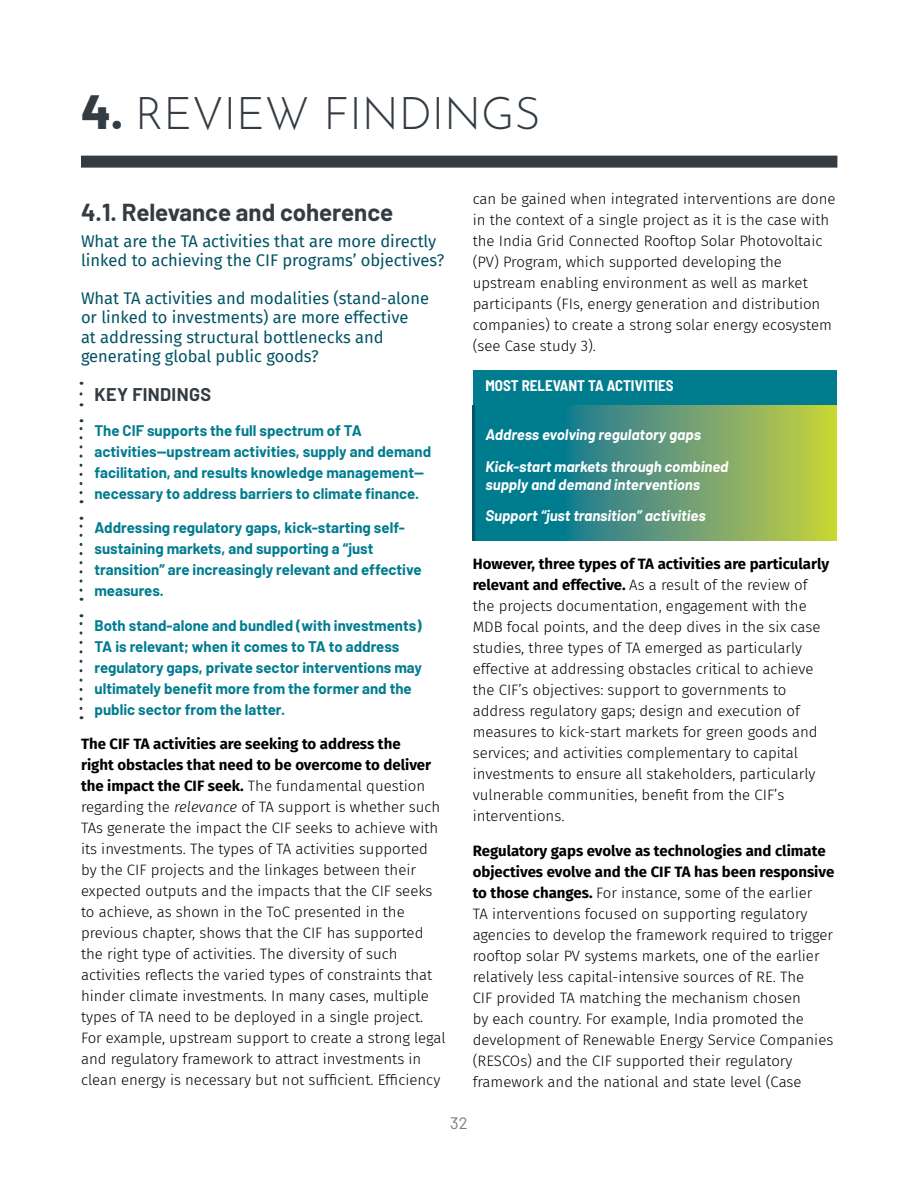
<style>
.page{position:relative;width:918px;height:1188px;background:#fff}
.page>*{position:absolute;margin:0;border:0;box-sizing:border-box;transform-origin:0 0}
.t1{font:100 45px "Josefin Sans";color:#333c42}
.t2{font:700 24px "Barlow";letter-spacing:-.005em;color:#333c42}
.Executive_Summary_Ke{font:700 18px "Barlow";letter-spacing:.02em;color:#333c42}
.Question{font:16.5px/19.5px "Fira Sans";color:#005364}
.t3{font:16.5px "Barlow";color:#807876}
.Body_text_10_14{font:300 15px/21px "Fira Sans";color:#000}
.Executive_Summary_Ke-2{font:700 15px/21px "Barlow";color:#007c8f}
.Table_Sub_Header_Tex{font:italic 700 15px/18px "Barlow";color:#fff}
.Table_text_header{font:700 semi-condensed 15px "Barlow";color:#fff}
.s1{font-family:"Barlow";font-weight:800;font-size:48px}
.s2{font-weight:700}
.s3{font-style:italic}
</style>
<div class="page">
<div style="left:81px;top:156px;width:756px;height:12px;background:#333c42"></div>
<svg style="left:80px;top:419px;width:2px;height:74px"></svg>
<svg style="left:80px;top:517px;width:2px;height:73px"></svg>
<svg style="left:80px;top:614px;width:2px;height:94px"></svg>
<div style="left:473px;top:370px;width:363px;height:36px;background:#007c8f"></div>
<svg style="left:473px;top:406px;width:363px;height:135px;background:#569a74"></svg>
<p class="t1" style="left:81px;top:79px;width:461px"><span class="s1">4.</span> REVIEW FINDINGS</p>
<p class="t2" style="left:81px;top:194px;width:314px">4.1. Relevance and coherence</p>
<p class="Question" style="left:81px;top:231px;width:365px">What are the TA activities that are more directly linked to achieving the CIF programs’ objectives?</p>
<p class="Question" style="left:81px;top:288px;width:350px">What TA activities and modalities (stand-alone or linked to investments) are more effective<br>at addressing structural bottlenecks and generating global public goods?</p>
<p class="Executive_Summary_Ke" style="left:94px;top:381px;width:118px">KEY FINDINGS</p>
<p class="Executive_Summary_Ke-2" style="left:94px;top:419px;width:338px">The CIF supports the full spectrum of TA activities—upstream activities, supply and demand facilitation, and results knowledge management— necessary to address barriers to climate finance.</p>
<p class="Executive_Summary_Ke-2" style="left:94px;top:516px;width:329px">Addressing regulatory gaps, kick-starting self&shy;sustaining markets, and supporting a “just transition” are increasingly relevant and effective measures.</p>
<p class="Executive_Summary_Ke-2" style="left:94px;top:614px;width:329px">Both stand-alone and bundled (with investments)<br>TA is relevant; when it comes to TA to address regulatory gaps, private sector interventions may ultimately benefit more from the former and the public sector from the latter.</p>
<p class="Body_text_10_14" style="left:81px;top:733px;width:366px"><span class="s2">The CIF TA activities are seeking to address the<br>right obstacles that need to be overcome to deliver the impact the CIF seek.</span> The fundamental question regarding the <span class="s3">relevance</span> of TA support is whether such TAs generate the impact the CIF seeks to achieve with its investments. The types of TA activities supported by the CIF projects and the linkages between their expected outputs and the impacts that the CIF seeks to achieve, as shown in the ToC presented in the previous chapter, shows that the CIF has supported the right type of activities. The diversity of such activities reflects the varied types of constraints that hinder climate investments. In many cases, multiple types of TA need to be deployed in a single project.<br>For example, upstream support to create a strong legal and regulatory framework to attract investments in clean energy is necessary but not sufficient. Efficiency</p>
<p class="Body_text_10_14" style="left:473px;top:188px;width:364px">can be gained when integrated interventions are done in the context of a single project as it is the case with the India Grid Connected Rooftop Solar Photovoltaic (PV) Program, which supported developing the upstream enabling environment as well as market participants (FIs, energy generation and distribution companies) to create a strong solar energy ecosystem (see Case study 3).</p>
<p class="Table_text_header" style="left:485px;top:375px;width:190px">MOST RELEVANT TA ACTIVITIES</p>
<p class="Table_Sub_Header_Tex" style="left:485px;top:425px;width:217px">Address evolving regulatory gaps</p>
<p class="Table_Sub_Header_Tex" style="left:485px;top:456px;width:245px">Kick-start markets through combined supply and demand interventions</p>
<p class="Table_Sub_Header_Tex" style="left:485px;top:506px;width:222px">Support “just transition” activities</p>
<p class="Body_text_10_14" style="left:473px;top:553px;width:358px"><span class="s2">However, three types of TA activities are particularly relevant and effective.</span> As a result of the review of the projects documentation, engagement with the MDB focal points, and the deep dives in the six case studies, three types of TA emerged as particularly effective at addressing obstacles critical to achieve the CIF’s objectives: support to governments to address regulatory gaps; design and execution of measures to kick-start markets for green goods and services; and activities complementary to capital investments to ensure all stakeholders, particularly vulnerable communities, benefit from the CIF’s interventions.</p>
<p class="Body_text_10_14" style="left:473px;top:840px;width:363px"><span class="s2">Regulatory gaps evolve as technologies and climate objectives evolve and the CIF TA has been responsive to those changes.</span> For instance, some of the earlier<br>TA interventions focused on supporting regulatory agencies to develop the framework required to trigger rooftop solar PV systems markets, one of the earlier relatively less capital-intensive sources of RE. The<br>CIF provided TA matching the mechanism chosen<br>by each country. For example, India promoted the development of Renewable Energy Service Companies (RESCOs) and the CIF supported their regulatory framework and the national and state level (Case</p>
<p class="t3" style="left:450px;top:1112px;width:19px">32</p>
</div>
